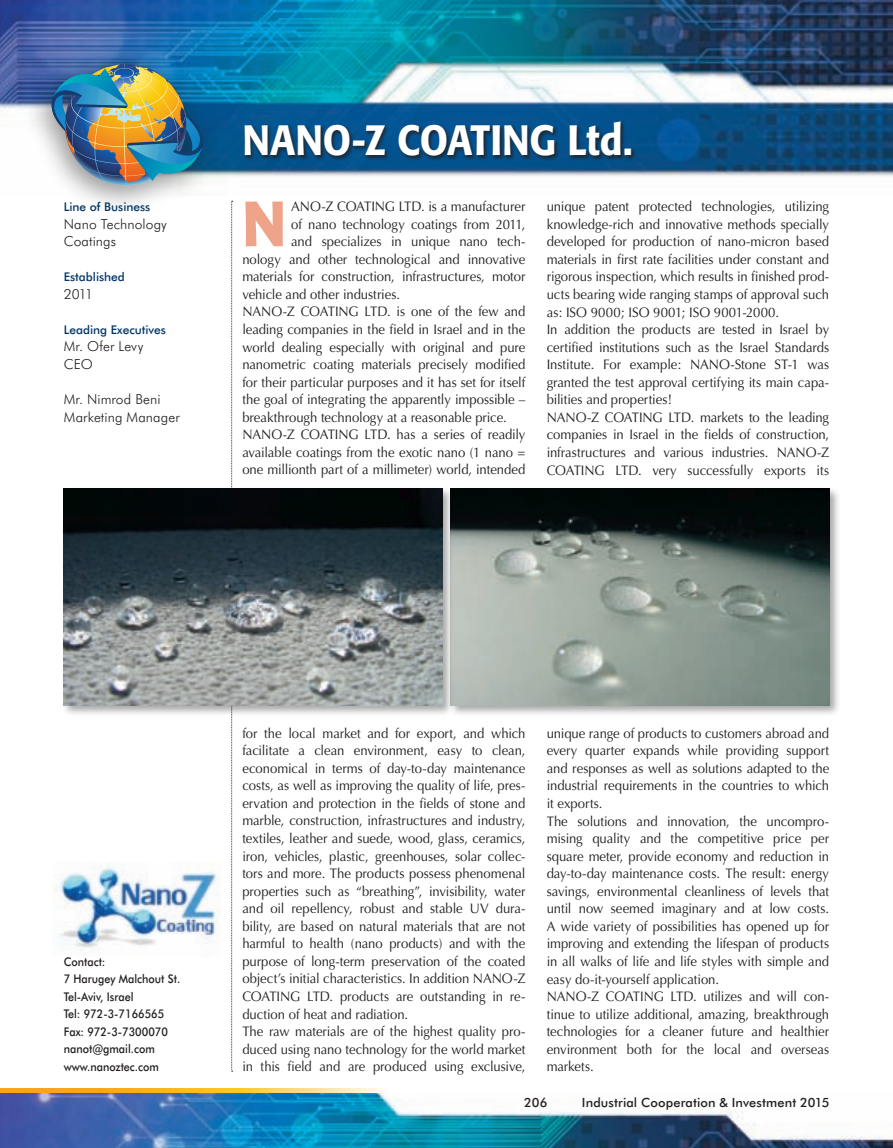
<style>
.page{position:relative;width:893px;height:1148px;background:#fff}
.page>*{position:absolute;margin:0;border:0;box-sizing:border-box;transform-origin:0 0}
.t1{font:700 63.15px "Formata";color:#efa389;scale:.95 1}
.t2{font:500 42px "Formata";color:#fff;scale:.9 1}
.t3{font:13.8px/17.5px "Optima";letter-spacing:-.005em;color:#231f20;scale:.95 1}
.t4{font:300 13.8px/17.5px "Futura BT";letter-spacing:.01em;color:#231f20}
.t5{font:500 12.75px "Futura BT";letter-spacing:.01em;color:#231f20}
.t6{font:500 12px/17.5px "Futura BT";color:#231f20;scale:.9 1}
.t7{font:500 12px "Futura BT";color:#003667}
</style>
<div class="page">
<img style="left:0;top:0;width:893px;height:178px">
<img style="left:0;top:1093px;width:893px;height:55px">
<svg style="left:231px;top:201px;width:2px;height:871px"></svg>
<div style="left:21px;top:45px;width:198px;height:169px;background:#231f20;opacity:.45"></div>
<img style="left:46px;top:64px;width:163px;height:123px">
<svg style="left:0;top:1089px;width:383px;height:4px;background:#fbc048"></svg>
<img style="left:52px;top:862px;width:168px;height:95px">
<div style="left:448px;top:486px;width:393px;height:231px;background:#231f20;opacity:.4"></div>
<img style="left:453px;top:489px;width:376px;height:217px">
<div style="left:61px;top:486px;width:392px;height:231px;background:#231f20;opacity:.4"></div>
<img style="left:64px;top:489px;width:378px;height:217px">
<div style="left:242px;top:119px;width:394px;height:41px;background:#231f20;opacity:.75"></div>
<p class="t7" style="left:64px;top:200px;width:88px">Line of Business</p>
<p class="t4" style="left:64px;top:215px;width:105px">Nano Technology<br>Coatings</p>
<p class="t7" style="left:64px;top:270px;width:63px">Established</p>
<p class="t4" style="left:64px;top:285px;width:31px">2011</p>
<p class="t7" style="left:64px;top:322px;width:104px">Leading Executives</p>
<p class="t4" style="left:64px;top:338px;width:81px">Mr. Ofer Levy<br>CEO</p>
<p class="t4" style="left:64px;top:390px;width:117px">Mr. Nimrod Beni<br>Marketing Manager</p>
<h2 class="t2" style="left:242px;top:115px;width:435px">NANO-Z COATING Ltd.</h2>
<h1 class="t1" style="left:242px;top:184px;width:47px">N</h1>
<p class="t3" style="left:291px;top:198px;width:248px">ANO-Z COATING LTD. is a manufacturer</p>
<p class="t3" style="left:291px;top:215px;width:248px">of nano technology coatings from 2011,</p>
<p class="t3" style="left:291px;top:233px;width:248px">and specializes in unique nano tech-</p>
<p class="t3" style="left:242px;top:250px;width:299px">nology and other technological and innovative</p>
<p class="t3" style="left:242px;top:268px;width:299px">materials for construction, infrastructures, motor</p>
<p class="t3" style="left:242px;top:286px;width:167px">vehicle and other industries.</p>
<p class="t3" style="left:242px;top:303px;width:299px">NANO-Z COATING LTD. is one of the few and</p>
<p class="t3" style="left:242px;top:321px;width:299px">leading companies in the field in Israel and in the</p>
<p class="t3" style="left:242px;top:338px;width:299px">world dealing especially with original and pure</p>
<p class="t3" style="left:242px;top:356px;width:299px">nanometric coating materials precisely modified</p>
<p class="t3" style="left:242px;top:373px;width:299px">for their particular purposes and it has set for itself</p>
<p class="t3" style="left:242px;top:391px;width:299px">the goal of integrating the apparently impossible –</p>
<p class="t3" style="left:242px;top:408px;width:280px">breakthrough technology at a reasonable price.</p>
<p class="t3" style="left:242px;top:426px;width:299px">NANO-Z COATING LTD. has a series of readily</p>
<p class="t3" style="left:242px;top:444px;width:299px">available coatings from the exotic nano (1 nano =</p>
<p class="t3" style="left:242px;top:461px;width:299px">one millionth part of a millimeter) world, intended</p>
<p class="t3" style="left:547px;top:198px;width:299px">unique patent protected technologies, utilizing knowledge-rich and innovative methods specially developed for production of nano-micron based materials in first rate facilities under constant and rigorous inspection, which results in finished prod&shy;ucts bearing wide ranging stamps of approval such as: ISO 9000; ISO 9001; ISO 9001-2000.<br>In addition the products are tested in Israel by certified institutions such as the Israel Standards Institute. For example: NANO-Stone ST-1 was granted the test approval certifying its main capa&shy;bilities and properties!<br>NANO-Z COATING LTD. markets to the leading companies in Israel in the fields of construction, infrastructures and various industries. NANO-Z COATING LTD. very successfully exports its</p>
<p class="t6" style="left:64px;top:953px;width:131px">Contact:<br>7 Harugey Malchout St.<br>Tel-Aviv, Israel<br>Tel: 972-3-7166565<br>Fax: 972-3-7300070 nanot@gmail.com www.nanoztec.com</p>
<p class="t3" style="left:242px;top:724px;width:299px">for the local market and for export, and which facilitate a clean environment, easy to clean, economical in terms of day-to-day maintenance costs, as well as improving the quality of life, pres&shy;ervation and protection in the fields of stone and marble, construction, infrastructures and industry, textiles, leather and suede, wood, glass, ceramics, iron, vehicles, plastic, greenhouses, solar collec&shy;tors and more. The products possess phenomenal properties such as “breathing”, invisibility, water and oil repellency, robust and stable UV dura&shy;bility, are based on natural materials that are not harmful to health (nano products) and with the purpose of long-term preservation of the coated object’s initial characteristics. In addition NANO-Z COATING LTD. products are outstanding in re&shy;duction of heat and radiation.<br>The raw materials are of the highest quality pro&shy;duced using nano technology for the world market in this field and are produced using exclusive,</p>
<p class="t3" style="left:547px;top:725px;width:299px">unique range of products to customers abroad and every quarter expands while providing support and responses as well as solutions adapted to the industrial requirements in the countries to which it exports.<br>The solutions and innovation, the uncompro&shy;mising quality and the competitive price per square meter, provide economy and reduction in day-to-day maintenance costs. The result: energy savings, environmental cleanliness of levels that until now seemed imaginary and at low costs.<br>A wide variety of possibilities has opened up for improving and extending the lifespan of products in all walks of life and life styles with simple and easy do-it-yourself application.<br>NANO-Z COATING LTD. utilizes and will con&shy;tinue to utilize additional, amazing, breakthrough technologies for a cleaner future and healthier environment both for the local and overseas markets.</p>
<p class="t5" style="left:524px;top:1095px;width:25px">206</p>
<p class="t5" style="left:582px;top:1095px;width:249px">Industrial Cooperation &amp; Investment 2015</p>
</div>
